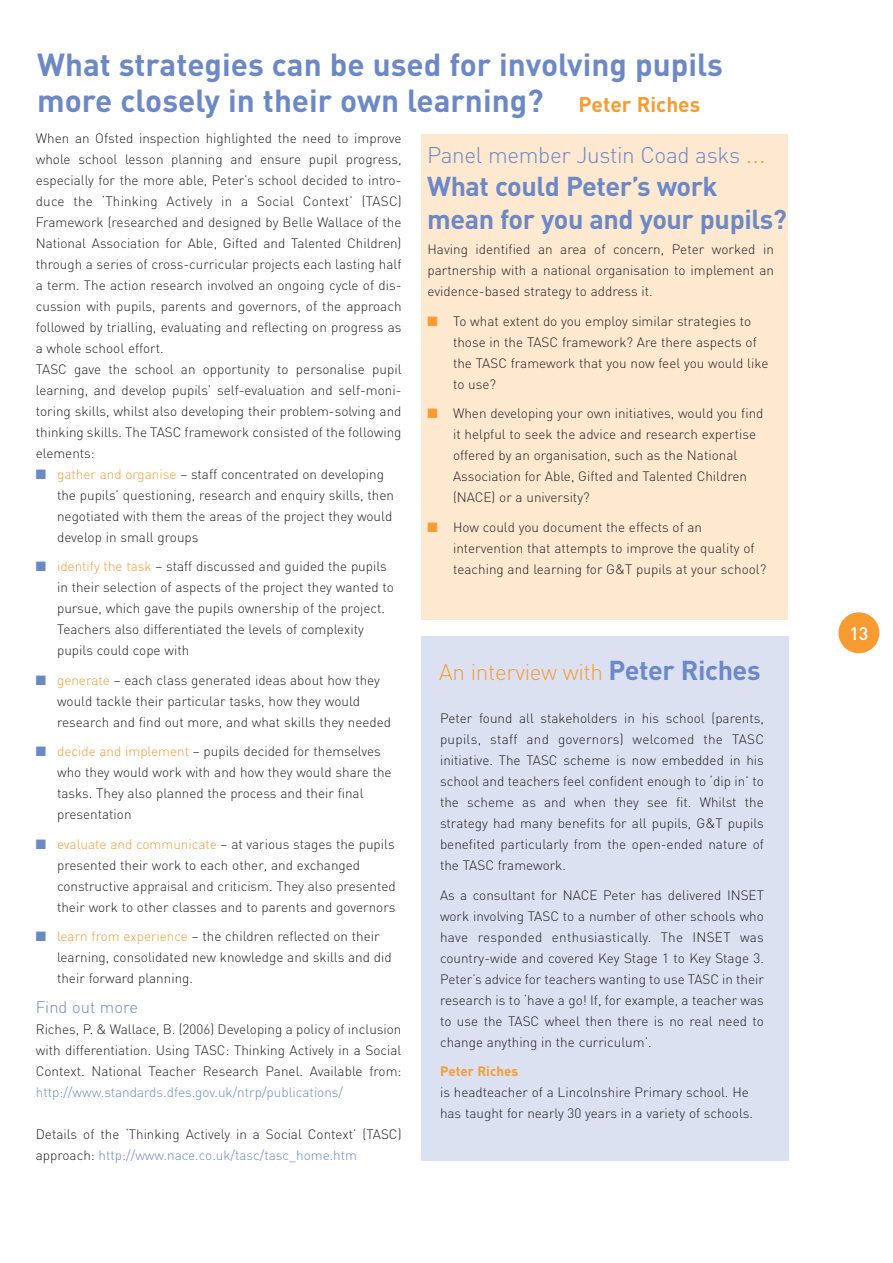
<style>
.page{position:relative;width:893px;height:1263px;background:#fff}
.page>*{position:absolute;margin:0;border:0;box-sizing:border-box;transform-origin:0 0}
.t1{font:700 31.5px/36px "DIN";color:#6c89c5}
.t2{font:700 27px/33px "DIN";letter-spacing:-.015em;color:#6c89c5}
.t3{font:300 22.5px "DIN";letter-spacing:-.015em;color:#6c89c5}
.t4{font:300 22.5px "DIN";letter-spacing:-.015em;color:#f89b33}
.t5{font:500 18px "DIN";color:#fff}
.t6{font:300 16.5px "DIN";color:#6c89c5}
.t7{font:300 13.5px/21px "DIN";color:#231f20}
.t8{font:300 13.5px "DIN";color:#6c89c5}
.t9{font:700 13.5px "DIN";color:#f89b33}
.s1{font-size:21px;color:#f89b33}
.s2{color:#6c89c5}
.s3{color:#f89b33}
.s4{font-size:27px;color:#f89b33}
.s5{font-weight:700;font-size:27px;color:#6c89c5}
</style>
<div class="page">
<div style="left:838px;top:612px;width:41px;height:41px;background:#f89b33;border-radius:50%"></div>
<div style="left:421px;top:637px;width:367px;height:524px;background:#dbe1f1"></div>
<div style="left:421px;top:134px;width:367px;height:486px;background:#fee8cf"></div>
<h1 class="t1" style="left:37px;top:50px;width:687px">What strategies can be used for involving pupils more closely in their own learning? <span class="s1">Peter Riches</span></h1>
<p class="t7" style="left:36px;top:129px;width:367px">When an Ofsted inspection highlighted the need to improve whole school lesson planning and ensure pupil progress, especially for the more able, Peter’s school decided to intro&shy;duce the ‘Thinking Actively in a Social Context’ (TASC)<br>Framework (researched and designed by Belle Wallace of the National Association for Able, Gifted and Talented Children) through a series of cross-curricular projects each lasting half a term. The action research involved an ongoing cycle of dis&shy;cussion with pupils, parents and governors, of the approach followed by trialling, evaluating and reflecting on progress as a whole school effort.<br>TASC gave the school an opportunity to personalise pupil learning, and develop pupils’ self-evaluation and self-moni&shy;toring skills, whilst also developing their problem-solving and thinking skills. The TASC framework consisted of the following elements:</p>
<p class="t7" style="left:57px;top:465px;width:338px;text-indent:-21px"><span class="s2">■</span> <span class="s3">gather and organise</span> – staff concentrated on developing the pupils’ questioning, research and enquiry skills, then negotiated with them the areas of the project they would develop in small groups</p>
<p class="t7" style="left:57px;top:558px;width:338px;text-indent:-21px"><span class="s2">■</span> <span class="s3">identify the task</span> – staff discussed and guided the pupils in their selection of aspects of the project they wanted to pursue, which gave the pupils ownership of the project.<br>Teachers also differentiated the levels of complexity pupils could cope with</p>
<p class="t7" style="left:57px;top:671px;width:336px;text-indent:-21px"><span class="s2">■</span> <span class="s3">generate</span> – each class generated ideas about how they would tackle their particular tasks, how they would research and find out more, and what skills they needed</p>
<p class="t7" style="left:57px;top:743px;width:336px;text-indent:-21px"><span class="s2">■</span> <span class="s3">decide and implement</span> – pupils decided for themselves who they would work with and how they would share the tasks. They also planned the process and their final presentation</p>
<p class="t7" style="left:57px;top:835px;width:340px;text-indent:-21px"><span class="s2">■</span> <span class="s3">evaluate and communicate</span> – at various stages the pupils presented their work to each other, and exchanged constructive appraisal and criticism. They also presented their work to other classes and to parents and governors</p>
<p class="t7" style="left:57px;top:928px;width:336px;text-indent:-21px"><span class="s2">■</span> <span class="s3">learn from experience</span> – the children reflected on their learning, consolidated new knowledge and skills and did their forward planning.</p>
<p class="t6" style="left:36px;top:1001px;width:104px">Find out more</p>
<p class="t7" style="left:36px;top:1020px;width:367px;text-align:justify">Riches, P. &amp; Wallace, B. (2006) Developing a policy of inclusion with differentiation. Using TASC: Thinking Actively in a Social Context. National Teacher Research Panel. Available from:</p>
<p class="t8" style="left:36px;top:1087px;width:309px">http://www.standards.dfes.gov.uk/ntrp/publications/</p>
<p class="t7" style="left:36px;top:1125px;width:367px">Details of the ‘Thinking Actively in a Social Context’ (TASC) approach: <span class="s2">http://www.nace.co.uk/tasc/tasc_home.htm</span></p>
<h3 class="t3" style="left:427px;top:147px;width:340px">Panel member Justin Coad asks <span class="s4">...</span></h3>
<h2 class="t2" style="left:427px;top:172px;width:361px">What could Peter’s work mean for you and your pupils?</h2>
<p class="t7" style="left:427px;top:241px;width:348px;text-align:justify">Having identified an area of concern, Peter worked in partnership with a national organisation to implement an evidence-based strategy to address it.</p>
<p class="t7" style="left:453px;top:312px;width:317px;text-indent:-26px"><span class="s3">■</span> To what extent do you employ similar strategies to those in the TASC framework? Are there aspects of the TASC framework that you now feel you would like to use?</p>
<p class="t7" style="left:453px;top:405px;width:312px;text-indent:-26px"><span class="s3">■</span> When developing your own initiatives, would you find it helpful to seek the advice and research expertise offered by an organisation, such as the National Association for Able, Gifted and Talented Children (NACE) or a university?</p>
<p class="t7" style="left:453px;top:518px;width:315px;text-indent:-26px"><span class="s3">■</span> How could you document the effects of an intervention that attempts to improve the quality of teaching and learning for G&amp;T pupils at your school?</p>
<h3 class="t4" style="left:439px;top:664px;width:323px">An interview with <span class="s5">Peter Riches</span></h3>
<p class="t7" style="left:440px;top:709px;width:326px;text-align:justify">Peter found all stakeholders in his school (parents, pupils, staff and governors) welcomed the TASC initiative. The TASC scheme is now embedded in his school and teachers feel confident enough to ‘dip in’ to the scheme as and when they see fit. Whilst the strategy had many benefits for all pupils, G&amp;T pupils benefited particularly from the open-ended nature of the TASC framework.</p>
<p class="t7" style="left:440px;top:886px;width:325px;text-align:justify">As a consultant for NACE Peter has delivered INSET work involving TASC to a number of other schools who have responded enthusiastically. The INSET was country-wide and covered Key Stage 1 to Key Stage 3.<br>Peter’s advice for teachers wanting to use TASC in their research is to ‘have a go! If, for example, a teacher was to use the TASC wheel then there is no real need to change anything in the curriculum’.</p>
<p class="t9" style="left:440px;top:1067px;width:80px">Peter Riches</p>
<p class="t7" style="left:440px;top:1083px;width:315px">is headteacher of a Lincolnshire Primary school. He has taught for nearly 30 years in a variety of schools.</p>
<h3 class="t5" style="left:849px;top:627px;width:21px">13</h3>
</div>
